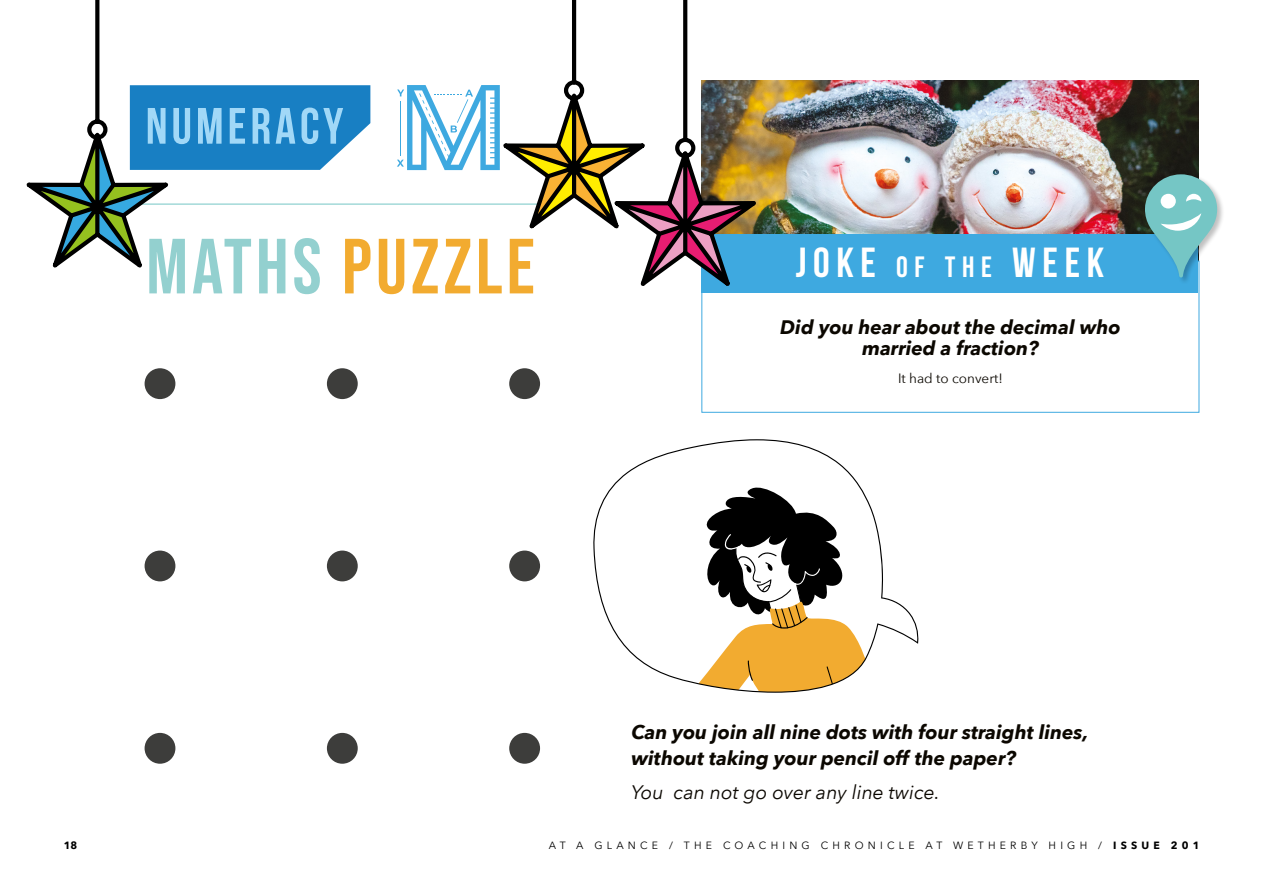
<style>
.page{position:relative;width:1263px;height:893px;background:#fff}
.page>*{position:absolute;margin:0;border:0;box-sizing:border-box;transform-origin:0 0}
.t1{font:78px "Bebas Neue";letter-spacing:.05em;color:#f2ab30}
.t2{font:700 51px "Bebas Neue";letter-spacing:.08em;color:#a1d8f7}
.t3{font:700 42px "Bebas Neue";letter-spacing:.16em;color:#fff}
.t4{font:italic 700 19.5px/21px "Avenir Next";color:#0b0700;text-align:center}
.t5{font:italic 19.5px "Avenir Next";color:#0b0700}
.t6{font:13.5px "Avenir Next";color:#0b0700}
.t7{font:10.5px "Avenir Next";letter-spacing:.4em;color:#000}
.t8{font:700 10.5px "Avenir Next";color:#000}
.s1{color:#93d0cf}
.s2{font-weight:400;font-size:29.4px}
.s3{font-weight:700}
</style>
<div class="page">
<img style="left:767px;top:81px;width:431px;height:153px">
<div style="left:702px;top:234px;width:496px;height:58px;background:#3ea9e0"></div>
<div style="left:1143px;top:173px;width:81px;height:112px;background:#000;opacity:.25"></div>
<svg style="left:1145px;top:174px;width:72px;height:103px"></svg>
<hr style="left:130px;top:204px;width:421px;height:1px;background:#75c6c5">
<div style="left:145px;top:368px;width:30px;height:31px;background:#3d3d3b;border-radius:50%"></div>
<div style="left:327px;top:368px;width:31px;height:31px;background:#3d3d3b;border-radius:50%"></div>
<div style="left:509px;top:368px;width:31px;height:31px;background:#3d3d3b;border-radius:50%"></div>
<div style="left:145px;top:551px;width:30px;height:30px;background:#3d3d3b;border-radius:50%"></div>
<div style="left:145px;top:733px;width:30px;height:31px;background:#3d3d3b;border-radius:50%"></div>
<div style="left:327px;top:551px;width:31px;height:30px;background:#3d3d3b;border-radius:50%"></div>
<div style="left:327px;top:733px;width:31px;height:31px;background:#3d3d3b;border-radius:50%"></div>
<div style="left:509px;top:551px;width:31px;height:30px;background:#3d3d3b;border-radius:50%"></div>
<div style="left:509px;top:733px;width:31px;height:31px;background:#3d3d3b;border-radius:50%"></div>
<svg style="left:593px;top:439px;width:326px;height:254px"></svg>
<svg style="left:179px;top:85px;width:191px;height:120px"></svg>
<svg style="left:26px;top:0;width:153px;height:268px"></svg>
<svg style="left:397px;top:0;width:206px;height:229px"></svg>
<svg style="left:603px;top:0;width:164px;height:295px"></svg>
<h2 class="t2" style="left:146px;top:98px;width:199px">NUMERACY</h2>
<h1 class="t1" style="left:146px;top:222px;width:390px"><span class="s1">MATHS</span> PUZZLE</h1>
<h3 class="t3" style="left:796px;top:240px;width:310px">JOKE <span class="s2">of the</span> WEEK</h3>
<p class="t4" style="left:780px;top:317px;width:342px">Did you hear about the decimal who married a fraction?</p>
<p class="t6" style="left:898px;top:367px;width:106px">It had to convert!</p>
<p class="t4" style="left:631px;top:719px;width:458px;line-height:25.5px;text-align:left">Can you join all nine dots with four straight lines, without taking your pencil off the paper?</p>
<p class="t5" style="left:631px;top:775px;width:310px">You can not go over any line twice.</p>
<p class="t8" style="left:64px;top:836px;width:15px">18</p>
<p class="t7" style="left:549px;top:836px;width:652px">AT A GLANCE / THE COACHING CHRONICLE AT WETHERBY HIGH / <span class="s3">ISSUE 201</span></p>
</div>
